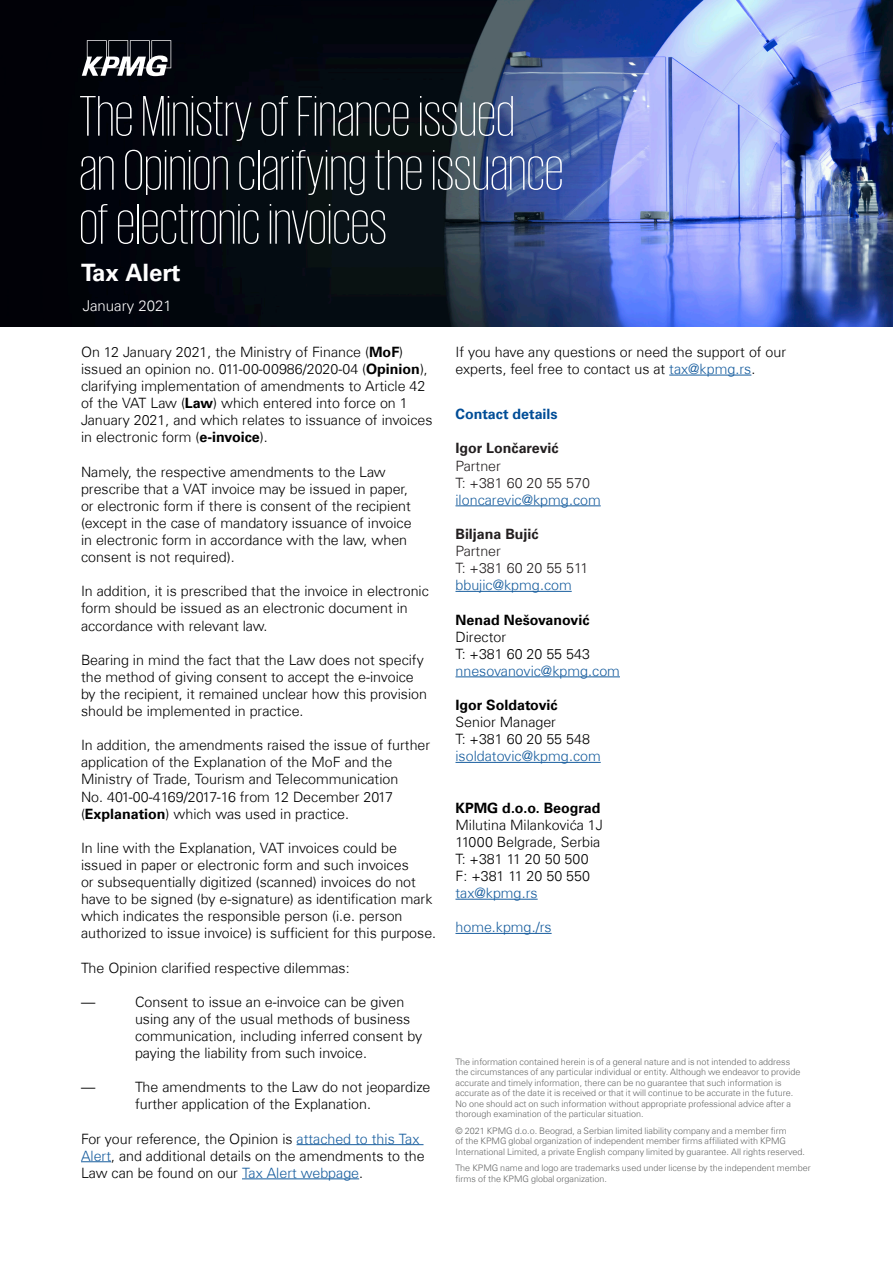
<style>
.page{position:relative;width:893px;height:1263px;background:#fff}
.page>*{position:absolute;margin:0;border:0;box-sizing:border-box;transform-origin:0 0}
.t1{font:200 58.5px/54px "KPMG Cyrillic";color:#fff}
.t2{font:700 24px "Universfor KPMG";color:#fff}
.t3{font:300 15px "Universfor KPMG";color:#fff}
.t4{font:300 14.25px/17.1px "Universfor KPMG";color:#000}
.t5{font:300 14.25px "Universfor KPMG";color:#175d9e}
.t6{font:700 14.25px "Universfor KPMG";color:#000}
.t7{font:300 14.25px/17.1px "Universfor KPMG";color:#231f20}
.t8{font:700 14.25px "Universfor KPMG";color:#231f20}
.t9{font:700 14.25px "Universfor KPMG";color:#014d97}
.t10{font:300 9px/10.5px "Universfor KPMG";color:#656666}
.s1{font-weight:700}
.s2{color:#175d9e}
</style>
<div class="page">
<img style="left:0;top:0;width:893px;height:326px">
<hr style="left:297px;top:1144px;width:126px;height:1px;background:#175d9e">
<hr style="left:81px;top:1161px;width:30px;height:1px;background:#175d9e">
<hr style="left:242px;top:1178px;width:117px;height:1px;background:#175d9e">
<hr style="left:669px;top:375px;width:82px;height:1px;background:#175d9e">
<svg style="left:82px;top:40px;width:89px;height:36px"></svg>
<hr style="left:455px;top:505px;width:146px;height:1px;background:#175d9e">
<hr style="left:455px;top:591px;width:117px;height:1px;background:#175d9e">
<hr style="left:455px;top:676px;width:165px;height:1px;background:#175d9e">
<hr style="left:455px;top:762px;width:146px;height:1px;background:#175d9e">
<hr style="left:455px;top:899px;width:83px;height:1px;background:#175d9e">
<hr style="left:455px;top:933px;width:97px;height:1px;background:#175d9e">
<h1 class="t1" style="left:79px;top:88px;width:486px">The Ministry of Finance issued an Opinion clarifying the issuance of electronic invoices</h1>
<h2 class="t2" style="left:81px;top:259px;width:101px">Tax Alert</h2>
<p class="t3" style="left:83px;top:297px;width:90px">January 2021</p>
<p class="t4" style="left:81px;top:343px;width:353px">On 12 January 2021, the Ministry of Finance (<span class="s1">MoF</span>) issued an opinion no. 011-00-00986/2020-04 (<span class="s1">Opinion</span>), clarifying implementation of amendments to Article 42 of the VAT Law (<span class="s1">Law</span>) which entered into force on 1<br>January 2021, and which relates to issuance of invoices in electronic form (<span class="s1">e-invoice</span>).</p>
<p class="t4" style="left:81px;top:463px;width:332px">Namely, the respective amendments to the Law prescribe that a VAT invoice may be issued in paper, or electronic form if there is consent of the recipient (except in the case of mandatory issuance of invoice in electronic form in accordance with the law, when consent is not required).</p>
<p class="t4" style="left:81px;top:583px;width:349px">In addition, it is prescribed that the invoice in electronic form should be issued as an electronic document in accordance with relevant law.</p>
<p class="t4" style="left:81px;top:651px;width:347px">Bearing in mind the fact that the Law does not specify the method of giving consent to accept the e-invoice by the recipient, it remained unclear how this provision should be implemented in practice.</p>
<p class="t4" style="left:81px;top:737px;width:351px">In addition, the amendments raised the issue of further application of the Explanation of the MoF and the Ministry of Trade, Tourism and Telecommunication<br>No. 401-00-4169/2017-16 from 12 December 2017 (<span class="s1">Explanation</span>) which was used in practice.</p>
<p class="t4" style="left:81px;top:839px;width:357px">In line with the Explanation, VAT invoices could be issued in paper or electronic form and such invoices<br>or subsequentially digitized (scanned) invoices do not have to be signed (by e-signature) as identification mark which indicates the responsible person (i.e. person authorized to issue invoice) is sufficient for this purpose.</p>
<p class="t4" style="left:81px;top:959px;width:270px">The Opinion clarified respective dilemmas:</p>
<p class="t4" style="left:81px;top:993px;width:16px">—</p>
<p class="t4" style="left:135px;top:993px;width:289px">Consent to issue an e-invoice can be given using any of the usual methods of business communication, including inferred consent by paying the liability from such invoice.</p>
<p class="t4" style="left:81px;top:1079px;width:16px">—</p>
<p class="t4" style="left:135px;top:1079px;width:297px">The amendments to the Law do not jeopardize further application of the Explanation.</p>
<p class="t4" style="left:81px;top:1130px;width:345px">For your reference, the Opinion is <span class="s2">attached to this Tax<br>Alert</span>, and additional details on the amendments to the<br>Law can be found on our <span class="s2">Tax Alert webpage</span>.</p>
<p class="t4" style="left:455px;top:343px;width:332px">If you have any questions or need the support of our experts, feel free to contact us at <span class="s2">tax@kpmg.rs</span>.</p>
<p class="t9" style="left:455px;top:406px;width:104px">Contact details</p>
<p class="t8" style="left:455px;top:440px;width:105px">Igor Lončarević</p>
<p class="t7" style="left:455px;top:457px;width:136px">Partner<br>T: +381 60 20 55 570</p>
<p class="t5" style="left:455px;top:491px;width:147px">iloncarevic@kpmg.com</p>
<p class="t8" style="left:455px;top:525px;width:85px">Biljana Bujić</p>
<p class="t7" style="left:455px;top:542px;width:134px">Partner<br>T: +381 60 20 55 511</p>
<p class="t5" style="left:455px;top:577px;width:118px">bbujic@kpmg.com</p>
<p class="t6" style="left:455px;top:611px;width:136px">Nenad Nešovanović</p>
<p class="t4" style="left:455px;top:628px;width:136px">Director<br>T: +381 60 20 55 543</p>
<p class="t5" style="left:455px;top:662px;width:166px">nnesovanovic@kpmg.com</p>
<p class="t6" style="left:455px;top:696px;width:104px">Igor Soldatović</p>
<p class="t4" style="left:455px;top:713px;width:136px">Senior Manager<br>T: +381 60 20 55 548</p>
<p class="t5" style="left:455px;top:748px;width:147px">isoldatovic@kpmg.com</p>
<p class="t6" style="left:455px;top:799px;width:146px">KPMG d.o.o. Beograd</p>
<p class="t4" style="left:455px;top:816px;width:149px">Milutina Milankovića 1J<br>11000 Belgrade, Serbia<br>T: +381 11 20 50 500<br>F: +381 11 20 50 550</p>
<p class="t5" style="left:455px;top:884px;width:84px">tax@kpmg.rs</p>
<p class="t5" style="left:455px;top:919px;width:98px">home.kpmg./rs</p>
<p class="t10" style="left:455px;top:1056px;width:346px">The information contained herein is of a general nature and is not intended to address the circumstances of any particular individual or entity. Although we endeavor to provide accurate and timely information, there can be no guarantee that such information is accurate as of the date it is received or that it will continue to be accurate in the future.<br>No one should act on such information without appropriate professional advice after a thorough examination of the particular situation.</p>
<p class="t10" style="left:455px;top:1125px;width:351px">© 2021 KPMG d.o.o. Beograd, a Serbian limited liability company and a member firm<br>of the KPMG global organization of independent member firms affiliated with KPMG<br>International Limited, a private English company limited by guarantee. All rights reserved.</p>
<p class="t10" style="left:455px;top:1163px;width:357px">The KPMG name and logo are trademarks used under license by the independent member firms of the KPMG global organization.</p>
</div>
